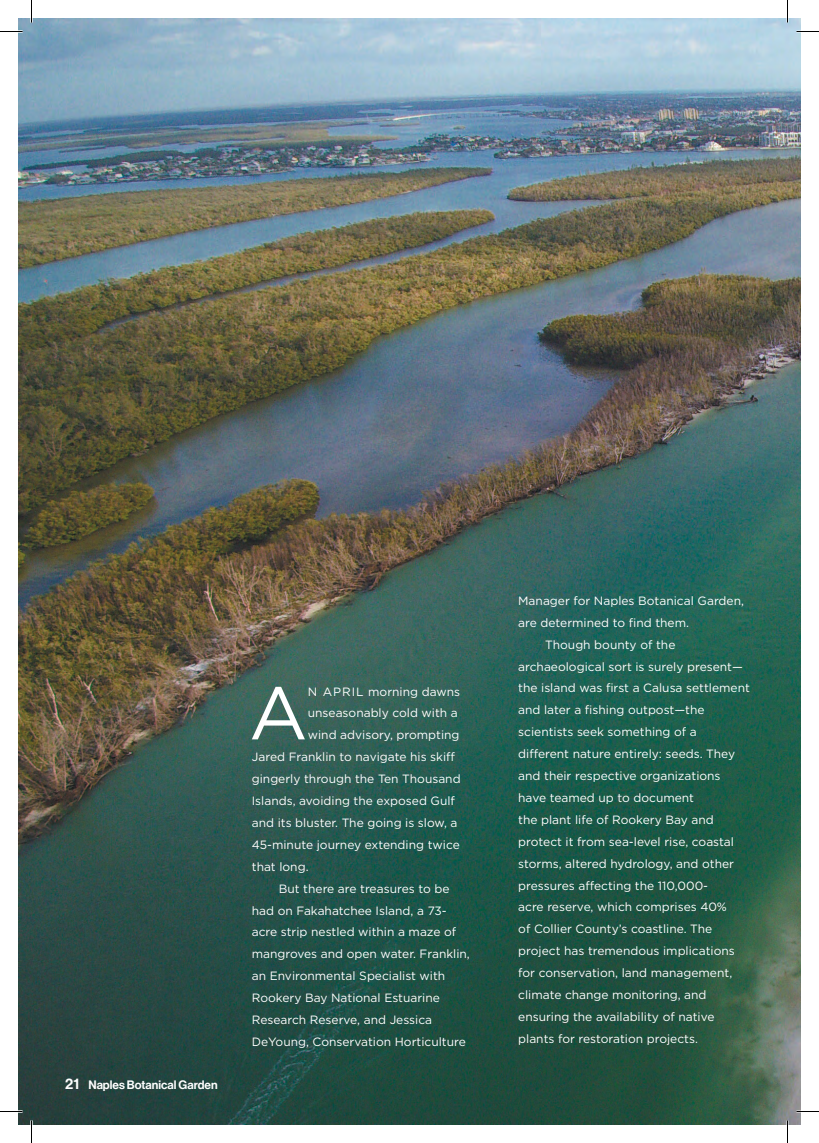
<style>
.page{position:relative;width:819px;height:1143px;background:#fff}
.page>*{position:absolute;margin:0;border:0;box-sizing:border-box;transform-origin:0 0}
.t1{font:74.55px "Gotham";color:#fff}
.t2{font:12px "Gotham";color:#fff}
.t3{font:12px "Neue Haas Display Mediu";color:#fff}
.s1{font-size:15px}
</style>
<div class="page">
<img style="left:18px;top:18px;width:783px;height:1107px">
<svg style="left:0;top:31px;width:22px;height:1px"></svg>
<svg style="left:796px;top:31px;width:23px;height:1px"></svg>
<svg style="left:0;top:1111px;width:22px;height:1px"></svg>
<svg style="left:796px;top:1111px;width:23px;height:1px"></svg>
<svg style="left:31px;top:0;width:1px;height:22px"></svg>
<svg style="left:31px;top:1120px;width:1px;height:23px"></svg>
<svg style="left:787px;top:0;width:1px;height:22px"></svg>
<svg style="left:787px;top:1120px;width:1px;height:23px"></svg>
<p class="t3" style="left:65px;top:1078px;width:154px"><span class="s1">21</span> Naples Botanical Garden</p>
<p class="t1" style="left:249px;top:665px;width:60px">A</p>
<p class="t2" style="left:308px;top:684px;width:154px">N APRIL morning dawns</p>
<p class="t2" style="left:308px;top:706px;width:152px">unseasonably cold with a</p>
<p class="t2" style="left:308px;top:727px;width:153px">wind advisory, prompting</p>
<p class="t2" style="left:252px;top:749px;width:205px">Jared Franklin to navigate his skiff</p>
<p class="t2" style="left:252px;top:771px;width:210px">gingerly through the Ten Thousand</p>
<p class="t2" style="left:252px;top:793px;width:205px">Islands, avoiding the exposed Gulf</p>
<p class="t2" style="left:252px;top:815px;width:207px">and its bluster. The going is slow, a</p>
<p class="t2" style="left:252px;top:837px;width:210px">45-minute journey extending twice</p>
<p class="t2" style="left:252px;top:859px;width:58px">that long.</p>
<p class="t2" style="left:279px;top:881px;width:172px">But there are treasures to be</p>
<p class="t2" style="left:252px;top:903px;width:197px">had on Fakahatchee Island, a 73-</p>
<p class="t2" style="left:252px;top:925px;width:206px">acre strip nestled within a maze of</p>
<p class="t2" style="left:252px;top:946px;width:220px">mangroves and open water. Franklin,</p>
<p class="t2" style="left:252px;top:968px;width:195px">an Environmental Specialist with</p>
<p class="t2" style="left:252px;top:990px;width:190px">Rookery Bay National Estuarine</p>
<p class="t2" style="left:252px;top:1012px;width:182px">Research Reserve, and Jessica</p>
<p class="t2" style="left:252px;top:1034px;width:216px">DeYoung, Conservation Horticulture</p>
<p class="t2" style="left:518px;top:593px;width:227px">Manager for Naples Botanical Garden,</p>
<p class="t2" style="left:518px;top:615px;width:172px">are determined to find them.</p>
<p class="t2" style="left:545px;top:637px;width:132px">Though bounty of the</p>
<p class="t2" style="left:518px;top:659px;width:226px">archaeological sort is surely present—</p>
<p class="t2" style="left:518px;top:681px;width:233px">the island was first a Calusa settlement</p>
<p class="t2" style="left:518px;top:702px;width:188px">and later a fishing outpost—the</p>
<p class="t2" style="left:518px;top:724px;width:180px">scientists seek something of a</p>
<p class="t2" style="left:518px;top:746px;width:218px">different nature entirely: seeds. They</p>
<p class="t2" style="left:518px;top:768px;width:204px">and their respective organizations</p>
<p class="t2" style="left:518px;top:790px;width:177px">have teamed up to document</p>
<p class="t2" style="left:518px;top:812px;width:197px">the plant life of Rookery Bay and</p>
<p class="t2" style="left:518px;top:834px;width:217px">protect it from sea-level rise, coastal</p>
<p class="t2" style="left:518px;top:856px;width:217px">storms, altered hydrology, and other</p>
<p class="t2" style="left:518px;top:878px;width:191px">pressures affecting the 110,000-</p>
<p class="t2" style="left:518px;top:900px;width:210px">acre reserve, which comprises 40%</p>
<p class="t2" style="left:518px;top:921px;width:196px">of Collier County’s coastline. The</p>
<p class="t2" style="left:518px;top:943px;width:218px">project has tremendous implications</p>
<p class="t2" style="left:518px;top:965px;width:216px">for conservation, land management,</p>
<p class="t2" style="left:518px;top:987px;width:190px">climate change monitoring, and</p>
<p class="t2" style="left:518px;top:1009px;width:198px">ensuring the availability of native</p>
<p class="t2" style="left:518px;top:1031px;width:181px">plants for restoration projects.</p>
</div>
